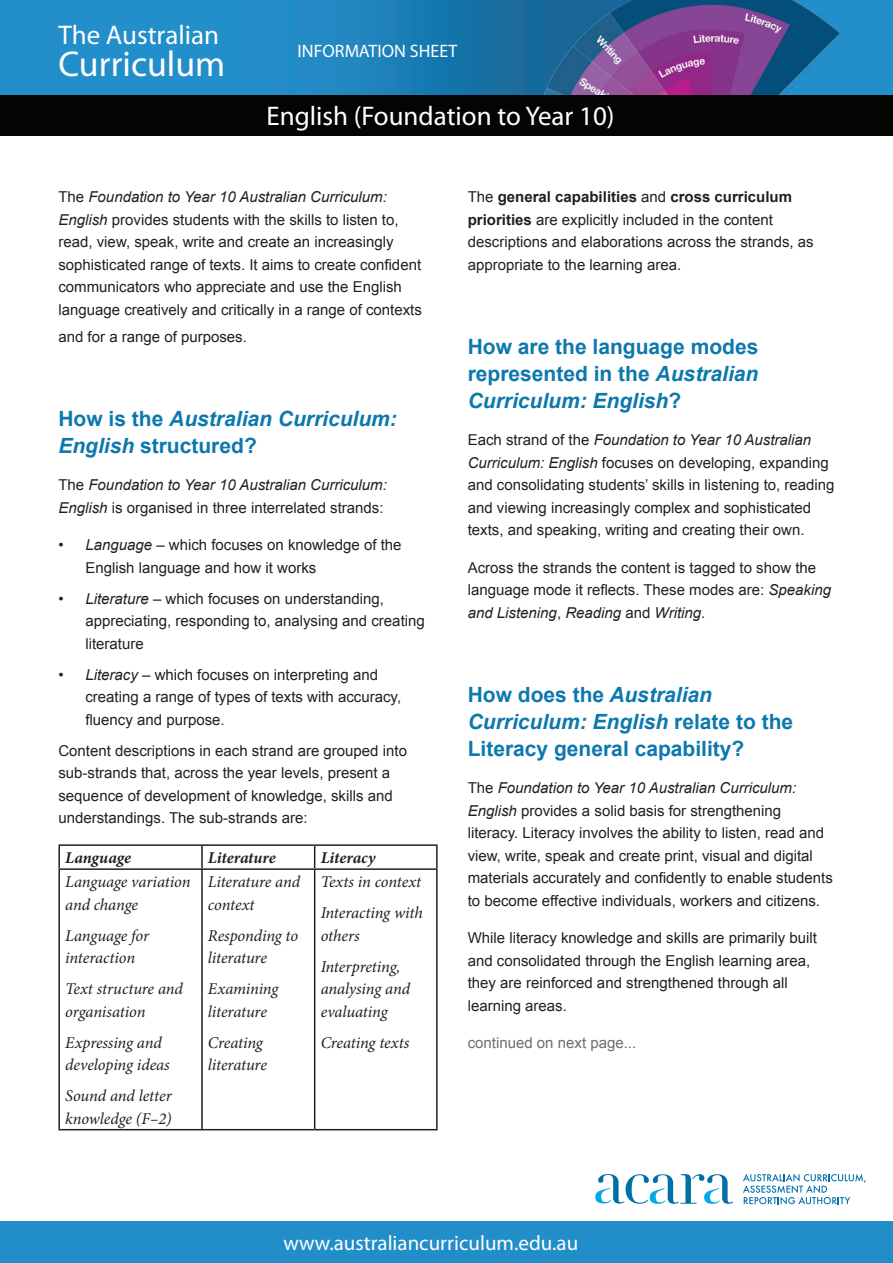
<style>
.page{position:relative;width:893px;height:1263px;background:#fff}
.page>*{position:absolute;margin:0;border:0;box-sizing:border-box;transform-origin:0 0}
.t1{font:36px "Myriad Pro";color:#fff}
.t2{font:27px "Myriad Pro";color:#fff}
.t3{font:700 21px/27px "Arial";color:#0d78ae;text-align:justify}
.t4{font:italic 700 21px/27px "Arial";color:#0d78ae}
.t5{font:21px "Myriad Pro";color:#fff}
.t6{font:18px "Myriad Pro";color:#fff}
.t7{font:italic 16.5px/22.5px "Minion Pro";letter-spacing:-.01em;color:#231f20}
.t8{font:italic 700 16.5px "Minion Pro";letter-spacing:-.005em;color:#231f20}
.t9{font:15px/22.5px "Arial";color:#231f20}
.t10{font:italic 15px/22.5px "Arial";color:#231f20}
.t11{font:15px "Arial";color:#6c6d70}
.s1{font-style:italic}
.s2{font-style:normal}
.s3{font-weight:700}
</style>
<div class="page">
<img style="left:0;top:0;width:893px;height:96px">
<svg style="left:743px;top:1174px;width:123px;height:30px"></svg>
<svg style="left:595px;top:1174px;width:138px;height:30px"></svg>
<hr style="left:58px;top:844px;width:144px;height:2px;background:#231f20">
<hr style="left:58px;top:846px;width:2px;height:22px;background:#231f20">
<hr style="left:202px;top:844px;width:113px;height:2px;background:#231f20">
<hr style="left:201px;top:846px;width:2px;height:22px;background:#231f20">
<hr style="left:315px;top:844px;width:123px;height:2px;background:#231f20">
<svg style="left:314px;top:846px;width:1px;height:22px"></svg>
<hr style="left:436px;top:846px;width:2px;height:22px;background:#231f20">
<hr style="left:58px;top:868px;width:144px;height:2px;background:#231f20">
<hr style="left:58px;top:870px;width:2px;height:259px;background:#231f20">
<hr style="left:202px;top:868px;width:113px;height:2px;background:#231f20">
<hr style="left:201px;top:870px;width:2px;height:259px;background:#231f20">
<hr style="left:315px;top:868px;width:123px;height:2px;background:#231f20">
<hr style="left:314px;top:870px;width:1px;height:259px;background:#231f20">
<hr style="left:436px;top:870px;width:2px;height:259px;background:#231f20">
<hr style="left:58px;top:1129px;width:144px;height:1px;background:#231f20">
<hr style="left:202px;top:1129px;width:113px;height:1px;background:#231f20">
<hr style="left:315px;top:1129px;width:123px;height:1px;background:#231f20">
<div style="left:0;top:1221px;width:893px;height:42px;background:#228ec9"></div>
<div style="left:0;top:96px;width:893px;height:40px;background:#040503"></div>
<h2 class="t2" style="left:58px;top:18px;width:162px">The Australian</h2>
<h1 class="t1" style="left:58px;top:42px;width:168px">Curriculum</h1>
<p class="t6" style="left:298px;top:40px;width:161px">INFORMATION SHEET</p>
<h2 class="t2" style="left:266px;top:100px;width:350px">English (Foundation to Year 10)</h2>
<p class="t9" style="left:58px;top:186px;width:365px">The <span class="s1">Foundation to Year 10 Australian Curriculum:<br>English</span> provides students with the skills to listen to, read, view, speak, write and create an increasingly sophisticated range of texts. It aims to create confident communicators who appreciate and use the English language creatively and critically in a range of contexts</p>
<p class="t9" style="left:58px;top:325px;width:190px">and for a range of purposes.</p>
<h3 class="t4" style="left:58px;top:406px;width:340px"><span class="s2">How is the</span> Australian Curriculum:<br>English <span class="s2">structured?</span></h3>
<p class="t10" style="left:58px;top:474px;width:330px"><span class="s2">The</span> Foundation to Year 10 Australian Curriculum:<br>English <span class="s2">is organised in three interrelated strands:</span></p>
<p class="t9" style="left:85px;top:534px;width:318px;text-indent:-27px"><span class="s1">• Language</span> – which focuses on knowledge of the<br>English language and how it works</p>
<p class="t9" style="left:85px;top:587px;width:341px;text-indent:-27px"><span class="s1">• Literature</span> – which focuses on understanding, appreciating, responding to, analysing and creating literature</p>
<p class="t9" style="left:85px;top:663px;width:317px;text-indent:-27px"><span class="s1">• Literacy</span> – which focuses on interpreting and creating a range of types of texts with accuracy, fluency and purpose.</p>
<p class="t9" style="left:58px;top:739px;width:350px">Content descriptions in each strand are grouped into sub-strands that, across the year levels, present a sequence of development of knowledge, skills and understandings. The sub-strands are:</p>
<p class="t8" style="left:65px;top:846px;width:67px">Language</p>
<p class="t8" style="left:208px;top:846px;width:69px">Literature</p>
<p class="t8" style="left:321px;top:846px;width:56px">Literacy</p>
<p class="t7" style="left:65px;top:870px;width:127px">Language variation and change</p>
<p class="t7" style="left:65px;top:924px;width:86px">Language for interaction</p>
<p class="t7" style="left:65px;top:978px;width:119px">Text structure and organisation</p>
<p class="t7" style="left:65px;top:1031px;width:106px">Expressing and developing ideas</p>
<p class="t7" style="left:65px;top:1085px;width:108px">Sound and letter knowledge (F–2)</p>
<p class="t7" style="left:208px;top:871px;width:94px">Literature and context</p>
<p class="t7" style="left:208px;top:924px;width:92px">Responding to literature</p>
<p class="t7" style="left:208px;top:978px;width:72px">Examining literature</p>
<p class="t7" style="left:208px;top:1031px;width:60px">Creating literature</p>
<p class="t7" style="left:321px;top:866px;width:104px;line-height:31px">Texts in context<br>Interacting with</p>
<p class="t7" style="left:321px;top:920px;width:81px;line-height:31px">others<br>Interpreting,</p>
<p class="t7" style="left:321px;top:978px;width:91px">analysing and evaluating</p>
<p class="t7" style="left:321px;top:1031px;width:90px">Creating texts</p>
<p class="t9" style="left:468px;top:186px;width:347px">The <span class="s3">general capabilities</span> and <span class="s3">cross curriculum priorities</span> are explicitly included in the content descriptions and elaborations across the strands, as appropriate to the learning area.</p>
<h3 class="t3" style="left:468px;top:334px;width:292px">How are the language modes represented in the <span class="s1">Australian Curriculum: English</span>?</h3>
<p class="t9" style="left:468px;top:429px;width:368px">Each strand of the <span class="s1">Foundation to Year 10 Australian Curriculum: English</span> focuses on developing, expanding and consolidating students’ skills in listening to, reading and viewing increasingly complex and sophisticated texts, and speaking, writing and creating their own.</p>
<p class="t9" style="left:468px;top:556px;width:365px">Across the strands the content is tagged to show the language mode it reflects. These modes are: <span class="s1">Speaking and Listening</span>, <span class="s1">Reading</span> and <span class="s1">Writing</span>.</p>
<h3 class="t3" style="left:468px;top:682px;width:327px;text-align:left">How does the <span class="s1">Australian<br>Curriculum: English</span> relate to the<br>Literacy general capability?</h3>
<p class="t9" style="left:468px;top:777px;width:367px">The <span class="s1">Foundation to Year 10 Australian Curriculum:<br>English</span> provides a solid basis for strengthening literacy. Literacy involves the ability to listen, read and view, write, speak and create print, visual and digital materials accurately and confidently to enable students to become effective individuals, workers and citizens.</p>
<p class="t9" style="left:468px;top:927px;width:351px">While literacy knowledge and skills are primarily built and consolidated through the English learning area, they are reinforced and strengthened through all learning areas.</p>
<p class="t11" style="left:468px;top:1033px;width:170px">continued on next page...</p>
<h3 class="t5" style="left:283px;top:1229px;width:296px">www.australiancurriculum.edu.au</h3>
</div>
